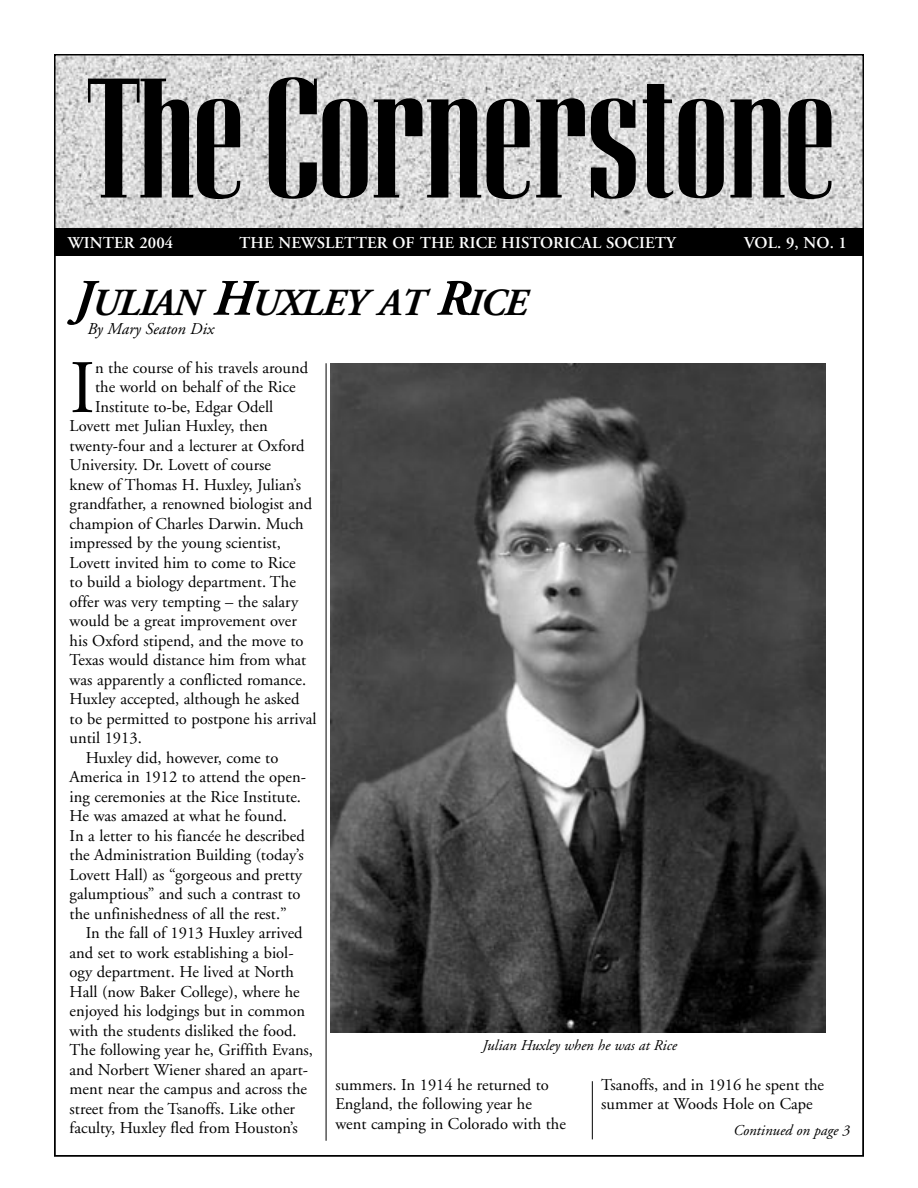
<style>
.page{position:relative;width:918px;height:1188px;background:#fff}
.page>*{position:absolute;margin:0;border:0;box-sizing:border-box;transform-origin:0 0}
.t1{font:150px "Corvinus Skyline";letter-spacing:-.03em;color:#000}
.Drop_Cap_Copy{font:75.3px "Adobe Garamond";color:#000}
.HEADERS_2000{font:italic 700 38.25px "Adobe Garamond";letter-spacing:-.035em;color:#000}
.body_text{font:16.5px/19.5px "Adobe Garamond";color:#000}
.Drop_Cap_Copy-2{font:16.5px "Adobe Garamond";color:#000}
.t2{font:600 16.5px "Adobe Garamond";letter-spacing:.005em;color:#fff}
.Byline{font:italic 16.5px "Adobe Garamond";color:#000}
.Captions{font:italic 15px "Adobe Garamond";color:#000}
.s1{font-size:51px}
</style>
<div class="page">
<img style="left:57px;top:57px;width:804px;height:170px">
<div style="left:54px;top:54px;width:810px;height:176px;border:2px solid #000"></div>
<div style="left:54px;top:229px;width:810px;height:27px;background:#000"></div>
<hr style="left:592px;top:1081px;width:1px;height:58px;background:#000">
<hr style="left:326px;top:363px;width:1px;height:778px;background:#000">
<img style="left:331px;top:363px;width:494px;height:670px">
<p class="t1" style="left:82px;top:56px;width:757px">The Cornerstone</p>
<p class="t2" style="left:68px;top:234px;width:107px">WINTER 2004</p>
<p class="t2" style="left:239px;top:234px;width:438px">THE NEWSLETTER OF THE RICE HISTORICAL SOCIETY</p>
<p class="t2" style="left:744px;top:234px;width:104px">VOL. 9, NO. 1</p>
<p class="HEADERS_2000" style="left:74px;top:282px;width:455px"><span class="s1">J</span>ULIAN <span class="s1">H</span>UXLEY AT <span class="s1">R</span>ICE</p>
<p class="Byline" style="left:88px;top:320px;width:128px">By Mary Seaton Dix</p>
<p class="Drop_Cap_Copy" style="left:70px;top:348px;width:27px">I</p>
<p class="Drop_Cap_Copy-2" style="left:95px;top:359px;width:215px">n the course of his travels around</p>
<p class="Drop_Cap_Copy-2" style="left:95px;top:378px;width:202px">the world on behalf of the Rice</p>
<p class="Drop_Cap_Copy-2" style="left:95px;top:398px;width:180px">Institute to-be, Edgar Odell</p>
<p class="Drop_Cap_Copy-2" style="left:70px;top:417px;width:200px">Lovett met Julian Huxley, then</p>
<p class="Drop_Cap_Copy-2" style="left:70px;top:437px;width:236px">twenty-four and a lecturer at Oxford</p>
<p class="Drop_Cap_Copy-2" style="left:70px;top:456px;width:203px">University. Dr. Lovett of course</p>
<p class="Drop_Cap_Copy-2" style="left:70px;top:476px;width:233px">knew of Thomas H. Huxley, Julian’s</p>
<p class="Drop_Cap_Copy-2" style="left:70px;top:495px;width:244px">grandfather, a renowned biologist and</p>
<p class="Drop_Cap_Copy-2" style="left:70px;top:515px;width:236px">champion of Charles Darwin. Much</p>
<p class="Drop_Cap_Copy-2" style="left:70px;top:534px;width:213px">impressed by the young scientist,</p>
<p class="Drop_Cap_Copy-2" style="left:70px;top:554px;width:228px">Lovett invited him to come to Rice</p>
<p class="Drop_Cap_Copy-2" style="left:70px;top:573px;width:228px">to build a biology department. The</p>
<p class="Drop_Cap_Copy-2" style="left:70px;top:593px;width:230px">offer was very tempting – the salary</p>
<p class="Drop_Cap_Copy-2" style="left:70px;top:612px;width:229px">would be a great improvement over</p>
<p class="Drop_Cap_Copy-2" style="left:70px;top:632px;width:235px">his Oxford stipend, and the move to</p>
<p class="Drop_Cap_Copy-2" style="left:70px;top:651px;width:238px">Texas would distance him from what</p>
<p class="Drop_Cap_Copy-2" style="left:70px;top:671px;width:238px">was apparently a conflicted romance.</p>
<p class="Drop_Cap_Copy-2" style="left:70px;top:690px;width:231px">Huxley accepted, although he asked</p>
<p class="Drop_Cap_Copy-2" style="left:70px;top:710px;width:248px">to be permitted to postpone his arrival</p>
<p class="Drop_Cap_Copy-2" style="left:70px;top:729px;width:74px">until 1913.</p>
<p class="body_text" style="left:70px;top:748px;width:238px;text-indent:16px">Huxley did, however, come to America in 1912 to attend the open&shy;ing ceremonies at the Rice Institute.<br>He was amazed at what he found.<br>In a letter to his fiancée he described the Administration Building (today’s Lovett Hall) as “gorgeous and pretty galumptious” and such a contrast to the unfinishedness of all the rest.”</p>
<p class="body_text" style="left:70px;top:924px;width:245px;text-indent:16px">In the fall of 1913 Huxley arrived and set to work establishing a biol&shy;ogy department. He lived at North Hall (now Baker College), where he enjoyed his lodgings but in common with the students disliked the food.<br>The following year he, Griffith Evans, and Norbert Wiener shared an apart&shy;ment near the campus and across the street from the Tsanoffs. Like other faculty, Huxley fled from Houston’s</p>
<p class="Captions" style="left:483px;top:1037px;width:196px">Julian Huxley when he was at Rice</p>
<p class="body_text" style="left:335px;top:1075px;width:232px">summers. In 1914 he returned to<br>England, the following year he went camping in Colorado with the</p>
<p class="body_text" style="left:601px;top:1075px;width:224px">Tsanoffs, and in 1916 he spent the summer at Woods Hole on Cape</p>
<p class="Captions" style="left:733px;top:1122px;width:118px">Continued on page 3</p>
</div>
